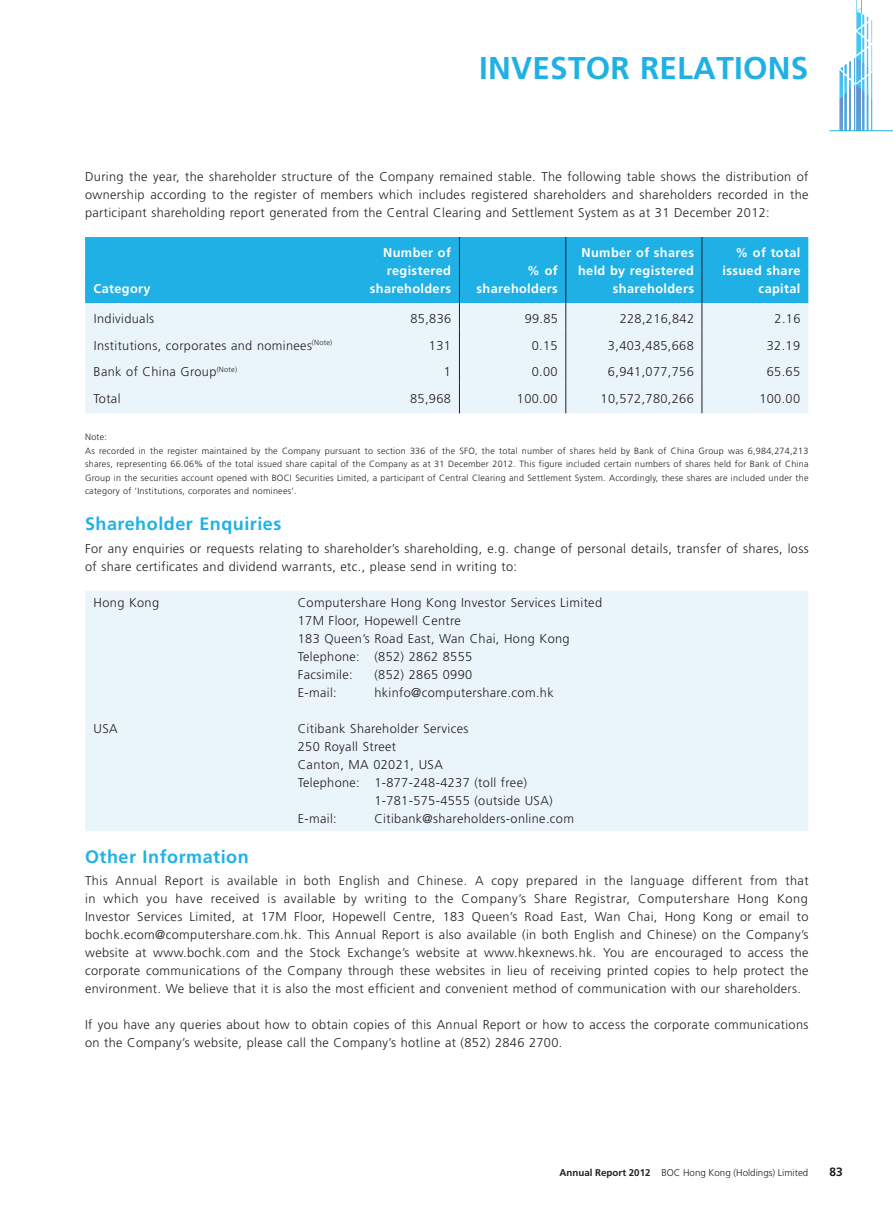
<style>
.page{position:relative;width:893px;height:1212px;background:#fff}
.page>*{position:absolute;margin:0;border:0;box-sizing:border-box;transform-origin:0 0}
.t1{font:700 31.5px "Frutiger LT Std";letter-spacing:.01em;color:#1fb0e6}
.t2{font:700 18px "Frutiger LT Std";letter-spacing:.03em;color:#1fb1e7}
.t3{font:300 12.75px/18px "Frutiger LT Std";letter-spacing:.03em;color:#231f20}
.t4{font:700 12.75px/18px "Frutiger LT Std";letter-spacing:.03em;color:#fff;text-align:right}
.t5{font:700 12px "Frutiger LT Std";color:#231f20}
.t6{font:300 9.75px "Frutiger LT Std";color:#231f20}
.t7{font:300 9px/13.5px "Frutiger LT Std";letter-spacing:.03em;color:#231f20}
.s1{font-weight:700}
</style>
<div class="page">
<svg style="left:839px;top:0;width:33px;height:130px"></svg>
<hr style="left:829px;top:130px;width:63px;height:1px;background:#1fb0e6">
<div style="left:85px;top:237px;width:723px;height:66px;background:#1fb0e6"></div>
<div style="left:85px;top:303px;width:723px;height:110px;background:#eaf5fb"></div>
<hr style="left:459px;top:237px;width:1px;height:66px;background:#231f20">
<hr style="left:565px;top:237px;width:1px;height:66px;background:#231f20">
<hr style="left:701px;top:237px;width:1px;height:66px;background:#231f20">
<svg style="left:459px;top:303px;width:1px;height:80px"></svg>
<svg style="left:565px;top:303px;width:1px;height:80px"></svg>
<svg style="left:701px;top:303px;width:1px;height:80px"></svg>
<hr style="left:459px;top:383px;width:1px;height:30px;background:#231f20">
<hr style="left:565px;top:383px;width:1px;height:30px;background:#231f20">
<hr style="left:701px;top:383px;width:1px;height:30px;background:#231f20">
<div style="left:85px;top:591px;width:723px;height:240px;background:#eaf5fb"></div>
<h1 class="t1" style="left:479px;top:55px;width:331px">INVESTOR RELATIONS</h1>
<p class="t3" style="left:85px;top:168px;width:725px;text-align:justify">During the year, the shareholder structure of the Company remained stable. The following table shows the distribution of ownership according to the register of members which includes registered shareholders and shareholders recorded in the participant shareholding report generated from the Central Clearing and Settlement System as at 31 December 2012:</p>
<p class="t4" style="left:94px;top:280px;width:59px">Category</p>
<p class="t4" style="left:370px;top:244px;width:83px">Number of registered shareholders</p>
<p class="t4" style="left:476px;top:262px;width:83px">% of shareholders</p>
<p class="t4" style="left:578px;top:244px;width:117px">Number of shares held by registered shareholders</p>
<p class="t4" style="left:722px;top:244px;width:79px">% of total issued share capital</p>
<p class="t3" style="left:94px;top:310px;width:62px">Individuals</p>
<p class="t3" style="left:410px;top:310px;width:42px">85,836</p>
<p class="t3" style="left:524px;top:310px;width:35px">99.85</p>
<p class="t3" style="left:619px;top:310px;width:76px">228,216,842</p>
<p class="t3" style="left:774px;top:310px;width:27px">2.16</p>
<p class="t3" style="left:94px;top:337px;width:240px">Institutions, corporates and nominees<sup>(Note)</sup></p>
<p class="t3" style="left:429px;top:337px;width:23px">131</p>
<p class="t3" style="left:531px;top:337px;width:27px">0.15</p>
<p class="t3" style="left:608px;top:337px;width:87px">3,403,485,668</p>
<p class="t3" style="left:766px;top:337px;width:35px">32.19</p>
<p class="t3" style="left:94px;top:363px;width:145px">Bank of China Group<sup>(Note)</sup></p>
<p class="t3" style="left:444px;top:363px;width:9px">1</p>
<p class="t3" style="left:531px;top:363px;width:27px">0.00</p>
<p class="t3" style="left:608px;top:363px;width:87px">6,941,077,756</p>
<p class="t3" style="left:766px;top:363px;width:35px">65.65</p>
<p class="t3" style="left:94px;top:390px;width:28px">Total</p>
<p class="t3" style="left:410px;top:390px;width:42px">85,968</p>
<p class="t3" style="left:517px;top:390px;width:42px">100.00</p>
<p class="t3" style="left:600px;top:390px;width:95px">10,572,780,266</p>
<p class="t3" style="left:759px;top:390px;width:42px">100.00</p>
<p class="t7" style="left:85px;top:431px;width:725px">Note:<br>As recorded in the register maintained by the Company pursuant to section 336 of the SFO, the total number of shares held by Bank of China Group was 6,984,274,213 shares, representing 66.06% of the total issued share capital of the Company as at 31 December 2012. This figure included certain numbers of shares held for Bank of China Group in the securities account opened with BOCI Securities Limited, a participant of Central Clearing and Settlement System. Accordingly, these shares are included under the category of ‘Institutions, corporates and nominees’.</p>
<h2 class="t2" style="left:85px;top:517px;width:198px">Shareholder Enquiries</h2>
<p class="t3" style="left:85px;top:540px;width:725px">For any enquiries or requests relating to shareholder’s shareholding, e.g. change of personal details, transfer of shares, loss of share certificates and dividend warrants, etc., please send in writing to:</p>
<p class="t3" style="left:94px;top:594px;width:67px">Hong Kong</p>
<p class="t3" style="left:298px;top:594px;width:306px">Computershare Hong Kong Investor Services Limited<br>17M Floor, Hopewell Centre<br>183 Queen’s Road East, Wan Chai, Hong Kong<br>Telephone: (852) 2862 8555<br>Facsimile:</p>
<p class="t3" style="left:374px;top:666px;width:99px">(852) 2865 0990</p>
<p class="t3" style="left:298px;top:684px;width:40px">E-mail:</p>
<p class="t3" style="left:374px;top:684px;width:181px">hkinfo@computershare.com.hk</p>
<p class="t3" style="left:94px;top:720px;width:26px">USA</p>
<p class="t3" style="left:298px;top:720px;width:172px">Citibank Shareholder Services</p>
<p class="t3" style="left:298px;top:738px;width:100px">250 Royall Street</p>
<p class="t3" style="left:298px;top:756px;width:146px">Canton, MA 02021, USA</p>
<p class="t3" style="left:298px;top:774px;width:231px">Telephone: 1-877-248-4237 (toll free)</p>
<p class="t3" style="left:374px;top:792px;width:180px">1-781-575-4555 (outside USA)</p>
<p class="t3" style="left:298px;top:810px;width:40px">E-mail:</p>
<p class="t3" style="left:374px;top:810px;width:201px">Citibank@shareholders-online.com</p>
<h2 class="t2" style="left:85px;top:849px;width:165px">Other Information</h2>
<p class="t3" style="left:85px;top:872px;width:725px;text-align:justify">This Annual Report is available in both English and Chinese. A copy prepared in the language different from that in which you have received is available by writing to the Company’s Share Registrar, Computershare Hong Kong Investor Services Limited, at 17M Floor, Hopewell Centre, 183 Queen’s Road East, Wan Chai, Hong Kong or email to bochk.ecom@computershare.com.hk. This Annual Report is also available (in both English and Chinese) on the Company’s website at www.bochk.com and the Stock Exchange’s website at www.hkexnews.hk. You are encouraged to access the corporate communications of the Company through these websites in lieu of receiving printed copies to help protect the environment. We believe that it is also the most efficient and convenient method of communication with our shareholders.</p>
<p class="t3" style="left:85px;top:1016px;width:725px">If you have any queries about how to obtain copies of this Annual Report or how to access the corporate communications on the Company’s website, please call the Company’s hotline at (852) 2846 2700.</p>
<p class="t6" style="left:559px;top:1168px;width:250px"><span class="s1">Annual Report 2012</span> BOC Hong Kong (Holdings) Limited</p>
<p class="t5" style="left:829px;top:1167px;width:15px">83</p>
</div>
